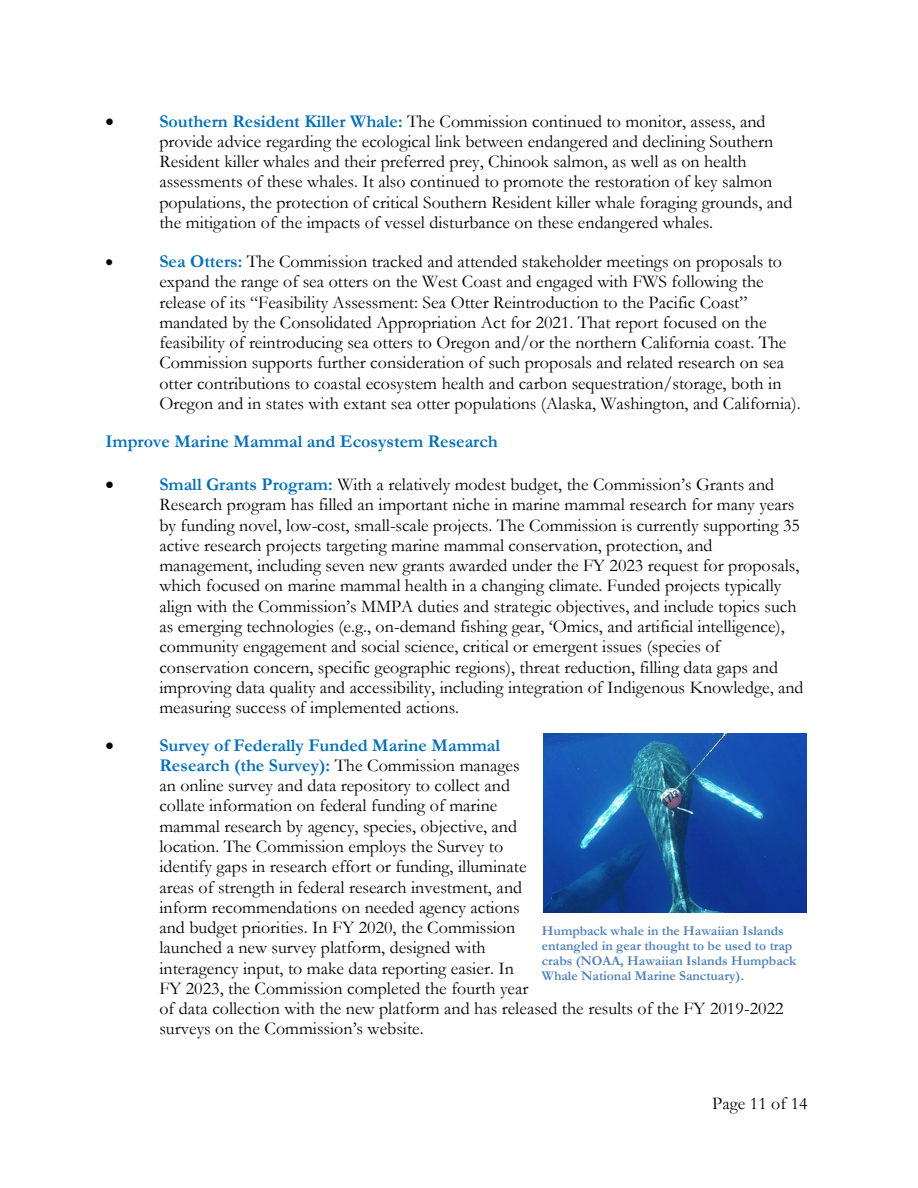
<style>
.page{position:relative;width:918px;height:1188px;background:#fff}
.page>*{position:absolute;margin:0;border:0;box-sizing:border-box;transform-origin:0 0}
.t1{font:18px/20.2px "Garamond";color:#000}
.t2{font:700 18px "Garamond";color:#0070c0}
.t3{font:18px "Symbol";color:#000}
.t4{font:16.5px "Symbol";color:#000}
.t5{font:700 13.5px/15.3px "Garamond";color:#4f81bd}
.s1{font-weight:700;color:#0070c0}
</style>
<div class="page">
<img style="left:544px;top:733px;width:262px;height:180px">
<p class="t3" style="left:105px;top:108px;width:10px">•</p>
<p class="t1" style="left:159px;top:110px;width:635px"><span class="s1">Southern Resident Killer Whale:</span> The Commission continued to monitor, assess, and provide advice regarding the ecological link between endangered and declining Southern Resident killer whales and their preferred prey, Chinook salmon, as well as on health assessments of these whales. It also continued to promote the restoration of key salmon populations, the protection of critical Southern Resident killer whale foraging grounds, and the mitigation of the impacts of vessel disturbance on these endangered whales.</p>
<p class="t4" style="left:105px;top:250px;width:9px">•</p>
<p class="t1" style="left:159px;top:251px;width:643px"><span class="s1">Sea Otters:</span> The Commission tracked and attended stakeholder meetings on proposals to expand the range of sea otters on the West Coast and engaged with FWS following the release of its “Feasibility Assessment: Sea Otter Reintroduction to the Pacific Coast” mandated by the Consolidated Appropriation Act for 2021. That report focused on the feasibility of reintroducing sea otters to Oregon and/or the northern California coast. The Commission supports further consideration of such proposals and related research on sea otter contributions to coastal ecosystem health and carbon sequestration/storage, both in Oregon and in states with extant sea otter populations (Alaska, Washington, and California).</p>
<p class="t2" style="left:105px;top:429px;width:394px">Improve Marine Mammal and Ecosystem Research</p>
<p class="t3" style="left:105px;top:472px;width:10px">•</p>
<p class="t1" style="left:159px;top:474px;width:646px"><span class="s1">Small Grants Program:</span> With a relatively modest budget, the Commission’s Grants and Research program has filled an important niche in marine mammal research for many years by funding novel, low-cost, small-scale projects. The Commission is currently supporting 35 active research projects targeting marine mammal conservation, protection, and management, including seven new grants awarded under the FY 2023 request for proposals, which focused on marine mammal health in a changing climate. Funded projects typically align with the Commission’s MMPA duties and strategic objectives, and include topics such as emerging technologies (e.g., on-demand fishing gear, ‘Omics, and artificial intelligence), community engagement and social science, critical or emergent issues (species of conservation concern, specific geographic regions), threat reduction, filling data gaps and improving data quality and accessibility, including integration of Indigenous Knowledge, and measuring success of implemented actions.</p>
<p class="t3" style="left:105px;top:733px;width:10px">•</p>
<p class="t1" style="left:159px;top:735px;width:626px"><span class="s1">Survey of Federally Funded Marine Mammal<br>Research (the Survey):</span> The Commission manages<br>an online survey and data repository to collect and<br>collate information on federal funding of marine<br>mammal research by agency, species, objective, and<br>location. The Commission employs the Survey to<br>identify gaps in research effort or funding, illuminate<br>areas of strength in federal research investment, and<br>inform recommendations on needed agency actions<br>and budget priorities. In FY 2020, the Commission<br>launched a new survey platform, designed with<br>interagency input, to make data reporting easier. In<br>FY 2023, the Commission completed the fourth year<br>of data collection with the new platform and has released the results of the FY 2019-2022 surveys on the Commission’s website.</p>
<p class="t5" style="left:542px;top:923px;width:256px">Humpback whale in the Hawaiian Islands entangled in gear thought to be used to trap crabs (NOAA, Hawaiian Islands Humpback Whale National Marine Sanctuary).</p>
<p class="t1" style="left:712px;top:1093px;width:97px">Page 11 of 14</p>
</div>
